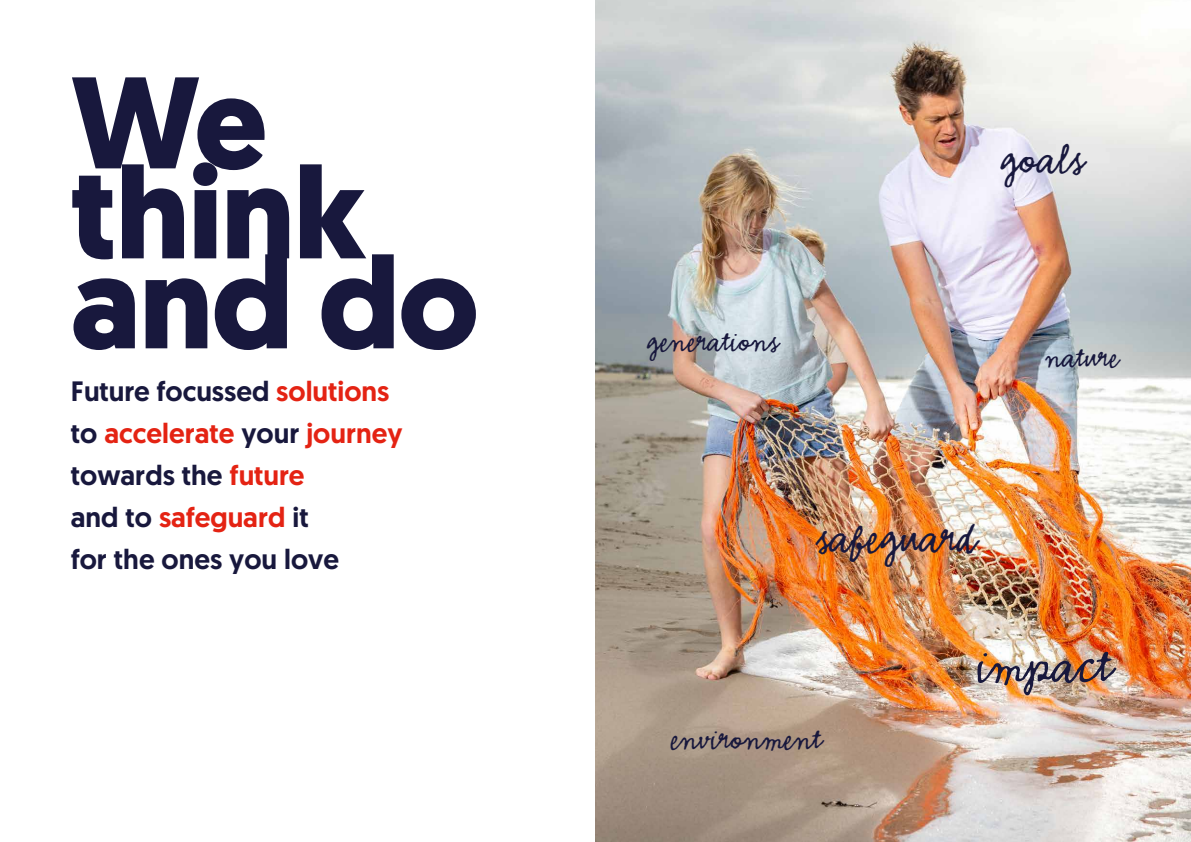
<style>
.page{position:relative;width:1191px;height:842px;background:#fff}
.page>*{position:absolute;margin:0;border:0;box-sizing:border-box;transform-origin:0 0}
.t1{font:700 130px "Geomanist";letter-spacing:-.01em;color:#18183d}
.t2{font:53.6px "Emmascript MVB Std";color:#18183d}
.t3{font:46.9px "Emmascript MVB Std";color:#18183d}
.t4{font:45.2px "Emmascript MVB Std";color:#18183d}
.t5{font:32.5px "Emmascript MVB Std";color:#18183d}
.t6{font:31.3px "Emmascript MVB Std";color:#18183d}
.t7{font:500 28px/42px "Geomanist";color:#18183d}
.s1{color:#e42313}
</style>
<div class="page">
<img style="left:595px;top:0;width:596px;height:842px">
<h1 class="t1" style="left:71px;top:36px;width:198px">We</h1>
<h1 class="t1" style="left:71px;top:126px;width:297px">think</h1>
<h1 class="t1" style="left:71px;top:216px;width:409px">and do</h1>
<p class="t7" style="left:71px;top:370px;width:333px">Future focussed <span class="s1">solutions </span>to <span class="s1">accelerate</span> your <span class="s1">journey </span>towards the <span class="s1">future<br></span>and to <span class="s1">safeguard</span> it<br>for the ones you love</p>
<p class="t6" style="left:648px;top:325px;width:132px">generations</p>
<h3 class="t4" style="left:1001px;top:135px;width:84px">goals</h3>
<p class="t6" style="left:1045px;top:340px;width:76px">nature</p>
<h3 class="t3" style="left:817px;top:513px;width:161px">safeguard</h3>
<h2 class="t2" style="left:977px;top:637px;width:137px">impact</h2>
<p class="t5" style="left:671px;top:721px;width:153px">environment</p>
</div>
